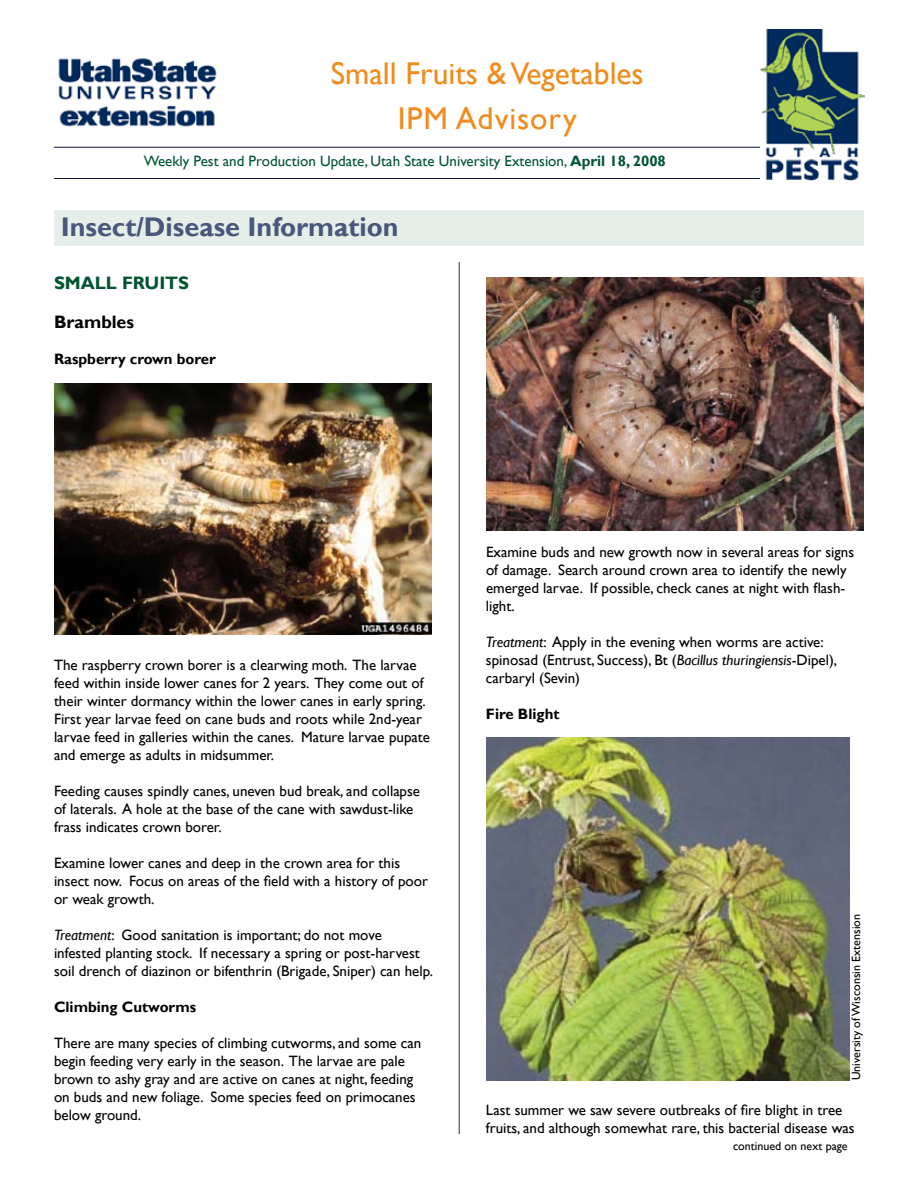
<style>
.page{position:relative;width:918px;height:1188px;background:#fff}
.page>*{position:absolute;margin:0;border:0;box-sizing:border-box;transform-origin:0 0}
.t1{font:31.5px/45px "Gill Sans";color:#f08b1d;text-align:center}
.t2{font:700 27px "Gill Sans";color:#49577b}
.t3{font:700 18px "Gill Sans";color:#00552f}
.t4{font:700 18px "Gill Sans";color:#000}
.t5{font:15px/18px "Gill Sans";color:#000}
.t6{font:15px "Gill Sans";color:#00552f}
.t7{font:700 15px "Gill Sans";color:#000}
.t8{font:12px "Gill Sans";color:#000}
.s1{font-weight:700}
.s2{font-style:italic}
</style>
<div class="page">
<hr style="left:54px;top:147px;width:710px;height:1px;background:#0f173c">
<hr style="left:54px;top:178px;width:711px;height:1px;background:#0f173c">
<img style="left:761px;top:30px;width:103px;height:151px">
<div style="left:54px;top:210px;width:810px;height:36px;background:#e6eeea"></div>
<hr style="left:459px;top:262px;width:1px;height:872px;background:#1b2d5a">
<img style="left:58px;top:58px;width:159px;height:69px">
<img style="left:54px;top:384px;width:378px;height:251px">
<img style="left:486px;top:278px;width:378px;height:252px">
<img style="left:486px;top:737px;width:363px;height:344px">
<h1 class="t1" style="left:331px;top:52px;width:315px">Small Fruits &amp; Vegetables<br>IPM Advisory</h1>
<p class="t6" style="left:144px;top:152px;width:524px">Weekly Pest and Production Update, Utah State University Extension, <span class="s1">April 18, 2008</span></p>
<h2 class="t2" style="left:61px;top:210px;width:339px">Insect/Disease Information</h2>
<p class="t3" style="left:54px;top:272px;width:137px">SMALL FRUITS</p>
<p class="t4" style="left:54px;top:312px;width:82px">Brambles</p>
<p class="t7" style="left:54px;top:350px;width:163px">Raspberry crown borer</p>
<p class="t5" style="left:54px;top:657px;width:378px">The raspberry crown borer is a clearwing moth. The larvae feed within inside lower canes for 2 years. They come out of their winter dormancy within the lower canes in early spring.<br>First year larvae feed on cane buds and roots while 2nd-year larvae feed in galleries within the canes. Mature larvae pupate and emerge as adults in midsummer.</p>
<p class="t5" style="left:54px;top:783px;width:368px">Feeding causes spindly canes, uneven bud break, and collapse of laterals. A hole at the base of the cane with sawdust-like frass indicates crown borer.</p>
<p class="t5" style="left:54px;top:855px;width:376px">Examine lower canes and deep in the crown area for this insect now. Focus on areas of the field with a history of poor or weak growth.</p>
<p class="t5" style="left:54px;top:927px;width:381px"><span class="s2">Treatment</span>: Good sanitation is important; do not move<br>infested planting stock. If necessary a spring or post-harvest soil drench of diazinon or bifenthrin (Brigade, Sniper) can help.</p>
<p class="t7" style="left:54px;top:998px;width:144px">Climbing Cutworms</p>
<p class="t5" style="left:54px;top:1035px;width:369px">There are many species of climbing cutworms, and some can begin feeding very early in the season. The larvae are pale brown to ashy gray and are active on canes at night, feeding on buds and new foliage. Some species feed on primocanes below ground.</p>
<p class="t5" style="left:486px;top:543px;width:370px">Examine buds and new growth now in several areas for signs of damage. Search around crown area to identify the newly emerged larvae. If possible, check canes at night with flash&shy;light.</p>
<p class="t5" style="left:486px;top:633px;width:353px"><span class="s2">Treatment</span>: Apply in the evening when worms are active: spinosad (Entrust, Success), Bt (<span class="s2">Bacillus thuringiensis</span>-Dipel), carbaryl (Sevin)</p>
<p class="t7" style="left:486px;top:704px;width:75px">Fire Blight</p>
<p class="t8" style="left:849px;top:1080px;width:167px;rotate:-90deg">University of Wisconsin Extension</p>
<p class="t5" style="left:486px;top:1101px;width:370px">Last summer we saw severe outbreaks of fire blight in tree fruits, and although somewhat rare, this bacterial disease was</p>
<p class="t8" style="left:733px;top:1139px;width:116px">continued on next page</p>
</div>
